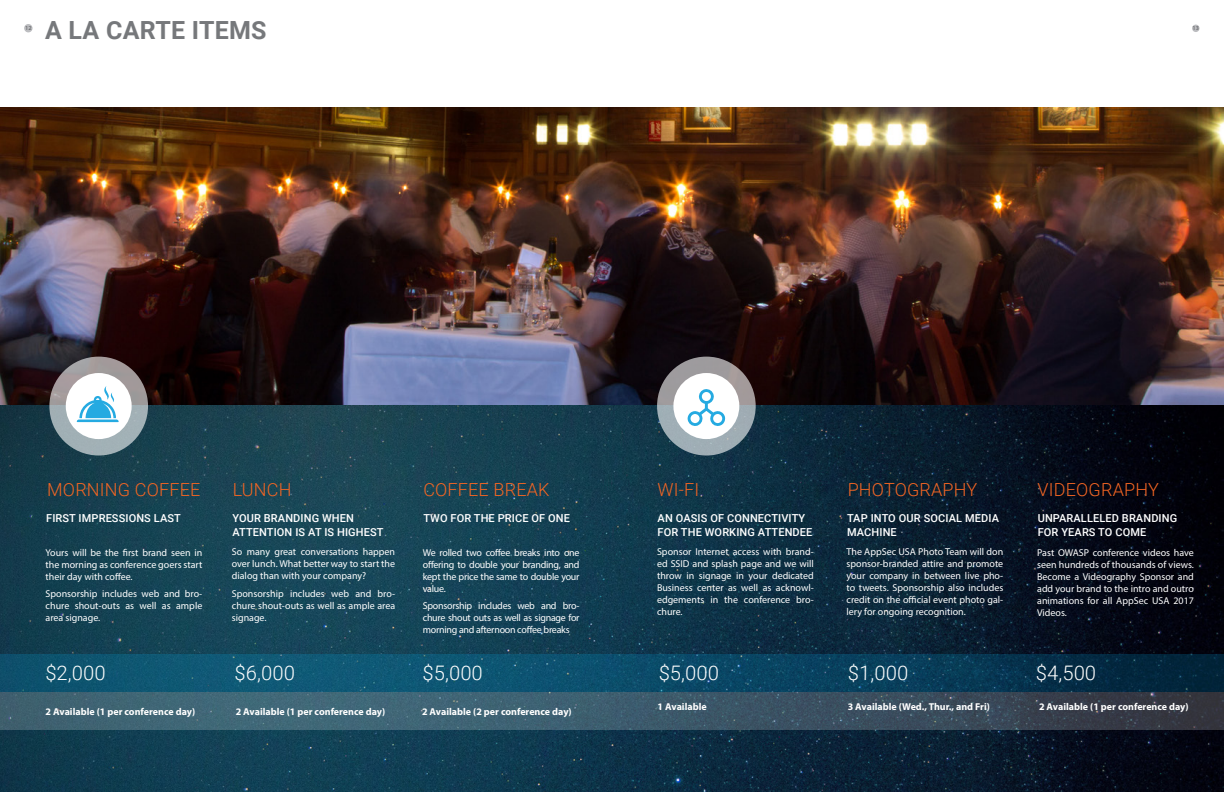
<style>
.page{position:relative;width:1224px;height:792px;background:#fff}
.page>*{position:absolute;margin:0;border:0;box-sizing:border-box;transform-origin:0 0}
.t1{font:700 25px "Roboto";letter-spacing:.01em;color:#76787b}
.t2{font:300 20px "Roboto";color:#fff}
.t3{font:300 18px "Roboto";letter-spacing:.01em;color:#f36523}
.t4{font:500 11px/14px "Roboto";letter-spacing:.01em;color:#fff}
.t5{font:10px/12px "Myriad Pro";color:#fff;text-align:justify}
.t6{font:700 10px "Myriad Pro";color:#fff}
.t7{font:600 6px "Myriad Pro";color:#6c6d70}
</style>
<div class="page">
<div style="left:24px;top:24px;width:9px;height:8px;background:#bcbdc0;border-radius:50%"></div>
<div style="left:1192px;top:25px;width:8px;height:7px;background:#bcbdc0;border-radius:50%"></div>
<img style="left:0;top:107px;width:1224px;height:299px">
<img style="left:0;top:406px;width:1224px;height:386px">
<svg style="left:0;top:692px;width:1224px;height:38px;background:#3c5766"></svg>
<svg style="left:0;top:654px;width:1224px;height:38px;background:#0b4864"></svg>
<svg style="left:49px;top:357px;width:99px;height:99px;background:#9fa4a7"></svg>
<div style="left:66px;top:373px;width:66px;height:66px;background:#fff;border-radius:50%"></div>
<svg style="left:77px;top:386px;width:42px;height:36px"></svg>
<svg style="left:657px;top:357px;width:99px;height:99px;background:#9da2a7"></svg>
<div style="left:673px;top:373px;width:66px;height:66px;background:#fff;border-radius:50%"></div>
<svg style="left:688px;top:389px;width:38px;height:37px"></svg>
<h1 class="t1" style="left:45px;top:13px;width:223px">A LA CARTE ITEMS</h1>
<p class="t7" style="left:25px;top:24px;width:8px">12</p>
<p class="t7" style="left:1193px;top:24px;width:8px">13</p>
<h3 class="t3" style="left:47px;top:477px;width:155px">MORNING COFFEE</h3>
<h3 class="t3" style="left:233px;top:477px;width:60px">LUNCH</h3>
<h3 class="t3" style="left:423px;top:477px;width:128px">COFFEE BREAK</h3>
<h3 class="t3" style="left:658px;top:477px;width:43px">WI-FI</h3>
<h3 class="t3" style="left:848px;top:477px;width:131px">PHOTOGRAPHY</h3>
<h3 class="t3" style="left:1038px;top:477px;width:123px">VIDEOGRAPHY</h3>
<p class="t4" style="left:46px;top:511px;width:136px">FIRST IMPRESSIONS LAST</p>
<p class="t5" style="left:46px;top:546px;width:158px">Yours will be the first brand seen in the morning as conference goers start their day with coffee.</p>
<p class="t5" style="left:46px;top:588px;width:158px">Sponsorship includes web and bro&shy;chure shout-outs as well as ample area signage.</p>
<p class="t4" style="left:232px;top:511px;width:153px">YOUR BRANDING WHEN<br>ATTENTION IS AT IS HIGHEST</p>
<p class="t5" style="left:232px;top:546px;width:165px">So many great conversations happen over lunch. What better way to start the dialog than with your company?</p>
<p class="t5" style="left:232px;top:587px;width:165px">Sponsorship includes web and bro&shy;chure shout-outs as well as ample area signage.</p>
<p class="t4" style="left:423px;top:511px;width:148px">TWO FOR THE PRICE OF ONE</p>
<p class="t5" style="left:423px;top:546px;width:158px">We rolled two coffee breaks into one offering to double your branding, and kept the price the same to double your value.</p>
<p class="t5" style="left:423px;top:600px;width:158px">Sponsorship includes web and bro&shy;chure shout outs as well as signage for morning and afternoon coffee breaks</p>
<h2 class="t2" style="left:422px;top:659px;width:62px">$5,000</h2>
<h2 class="t2" style="left:1036px;top:659px;width:62px">$4,500</h2>
<p class="t4" style="left:658px;top:511px;width:156px">AN OASIS OF CONNECTIVITY<br>FOR THE WORKING ATTENDEE</p>
<p class="t4" style="left:847px;top:511px;width:153px">TAP INTO OUR SOCIAL MEDIA<br>MACHINE</p>
<p class="t4" style="left:1038px;top:511px;width:141px">UNPARALLELED BRANDING<br>FOR YEARS TO COME</p>
<p class="t5" style="left:657px;top:546px;width:158px">Sponsor Internet access with brand&shy;ed SSID and splash page and we will throw in signage in your dedicated Business center as well as acknowl&shy;edgements in the conference bro&shy;chure.</p>
<p class="t5" style="left:847px;top:546px;width:158px">The AppSec USA Photo Team will don sponsor-branded attire and promote your company in between live pho&shy;to tweets. Sponsorship also includes credit on the official event photo gal&shy;lery for ongoing recognition.</p>
<p class="t5" style="left:1037px;top:546px;width:158px">Past OWASP conference videos have seen hundreds of thousands of views.<br>Become a Videography Sponsor and add your brand to the intro and outro animations for all AppSec USA 2017<br>Videos.</p>
<h2 class="t2" style="left:45px;top:659px;width:62px">$2,000</h2>
<h2 class="t2" style="left:659px;top:659px;width:62px">$5,000</h2>
<h2 class="t2" style="left:235px;top:659px;width:62px">$6,000</h2>
<h2 class="t2" style="left:848px;top:659px;width:62px">$1,000</h2>
<p class="t6" style="left:46px;top:705px;width:151px">2 Available (1 per conference day)</p>
<p class="t6" style="left:236px;top:705px;width:151px">2 Available (1 per conference day)</p>
<p class="t6" style="left:422px;top:705px;width:151px">2 Available (2 per conference day)</p>
<p class="t6" style="left:658px;top:700px;width:51px">1 Available</p>
<p class="t6" style="left:848px;top:700px;width:144px">3 Available (Wed., Thur., and Fri)</p>
<p class="t6" style="left:1039px;top:700px;width:151px">2 Available (1 per conference day)</p>
</div>
